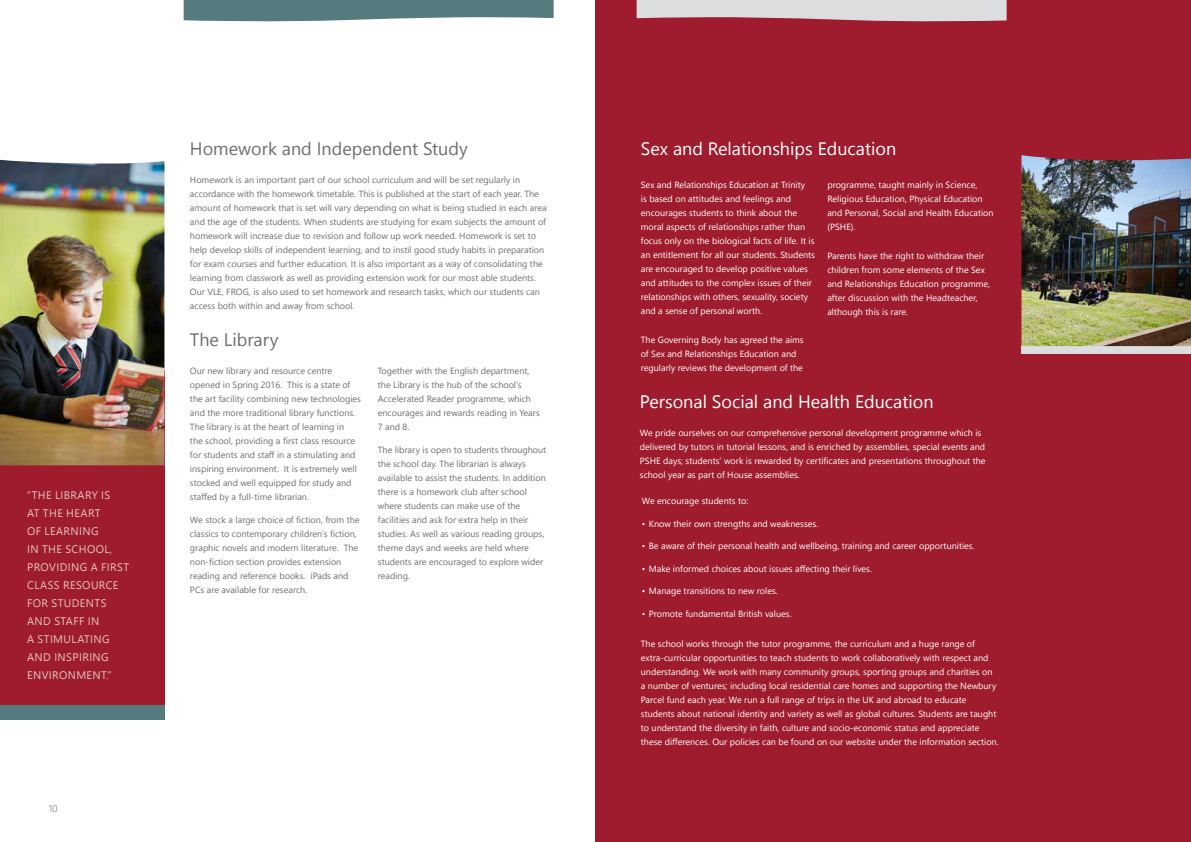
<style>
.page{position:relative;width:1191px;height:842px;background:#fff}
.page>*{position:absolute;margin:0;border:0;box-sizing:border-box;transform-origin:0 0}
.t1{font:18px "Segoe UI";color:#fff}
.t2{font:18px "Segoe UI";color:#6d6e71}
.t3{font:11px/18px "Segoe UI";letter-spacing:.035em;color:#e3c5bd}
.t4{font:300 10px "Segoe UI";color:#58595b}
.t5{font:9px/14px "Segoe UI";color:#fff}
.t6{font:9px/14px "Segoe UI";color:#6d6e71}
</style>
<div class="page">
<div style="left:0;top:370px;width:164px;height:349px;background:#9e1c2e"></div>
<div style="left:0;top:705px;width:164px;height:14px;background:#557b7f"></div>
<div style="left:595px;top:0;width:596px;height:842px;background:#9e1c2e"></div>
<div style="left:1021px;top:346px;width:170px;height:7px;background:#dcddde"></div>
<img style="left:1021px;top:155px;width:170px;height:191px">
<svg style="left:184px;top:0;width:369px;height:22px;background:#6a8b8e"></svg>
<svg style="left:636px;top:0;width:370px;height:22px;background:#d3c4c7"></svg>
<img style="left:0;top:160px;width:164px;height:305px">
<p class="t3" style="left:27px;top:486px;width:104px">“THE LIBRARY IS<br>AT THE HEART<br>OF LEARNING<br>IN THE SCHOOL,<br>PROVIDING A FIRST<br>CLASS RESOURCE<br>FOR STUDENTS<br>AND STAFF IN<br>A STIMULATING<br>AND INSPIRING<br>ENVIRONMENT.“</p>
<p class="t4" style="left:49px;top:801px;width:10px">10</p>
<h1 class="t2" style="left:190px;top:134px;width:279px">Homework and Independent Study</h1>
<p class="t6" style="left:190px;top:173px;width:358px">Homework is an important part of our school curriculum and will be set regularly in accordance with the homework timetable. This is published at the start of each year. The amount of homework that is set will vary depending on what is being studied in each area and the age of the students. When students are studying for exam subjects the amount of homework will increase due to revision and follow up work needed. Homework is set to help develop skills of independent learning, and to instil good study habits in preparation for exam courses and further education. It is also important as a way of consolidating the learning from classwork as well as providing extension work for our most able students.<br>Our VLE, FROG, is also used to set homework and research tasks, which our students can access both within and away from school.</p>
<h1 class="t2" style="left:190px;top:325px;width:90px">The Library</h1>
<p class="t6" style="left:190px;top:364px;width:173px">Our new library and resource centre opened in Spring 2016. This is a state of the art facility combining new technologies and the more traditional library functions.<br>The library is at the heart of learning in<br>the school, providing a first class resource for students and staff in a stimulating and inspiring environment. It is extremely well stocked and well equipped for study and staffed by a full-time librarian.</p>
<p class="t6" style="left:190px;top:512px;width:171px">We stock a large choice of fiction, from the classics to contemporary children’s fiction, graphic novels and modern literature. The non-fiction section provides extension reading and reference books. iPads and PCs are available for research.</p>
<p class="t6" style="left:378px;top:364px;width:164px">Together with the English department, the Library is the hub of the school’s<br>Accelerated Reader programme, which encourages and rewards reading in Years<br>7 and 8.</p>
<p class="t6" style="left:378px;top:442px;width:170px">The library is open to students throughout the school day. The librarian is always available to assist the students. In addition there is a homework club after school where students can make use of the facilities and ask for extra help in their studies. As well as various reading groups, theme days and weeks are held where students are encouraged to explore wider reading.</p>
<h1 class="t1" style="left:641px;top:134px;width:257px">Sex and Relationships Education</h1>
<p class="t5" style="left:641px;top:178px;width:176px">Sex and Relationships Education at Trinity<br>is based on attitudes and feelings and encourages students to think about the moral aspects of relationships rather than focus only on the biological facts of life. It is an entitlement for all our students. Students are encouraged to develop positive values and attitudes to the complex issues of their relationships with others, sexuality, society and a sense of personal worth.</p>
<p class="t5" style="left:641px;top:332px;width:164px">The Governing Body has agreed the aims of Sex and Relationships Education and regularly reviews the development of the</p>
<p class="t5" style="left:827px;top:178px;width:168px">programme, taught mainly in Science,<br>Religious Education, Physical Education and Personal, Social and Health Education (PSHE).</p>
<p class="t5" style="left:827px;top:248px;width:164px">Parents have the right to withdraw their children from some elements of the Sex and Relationships Education programme, after discussion with the Headteacher, although this is rare.</p>
<h1 class="t1" style="left:640px;top:387px;width:295px">Personal Social and Health Education</h1>
<p class="t5" style="left:640px;top:426px;width:347px">We pride ourselves on our comprehensive personal development programme which is delivered by tutors in tutorial lessons, and is enriched by assemblies, special events and PSHE days; students’ work is rewarded by certificates and presentations throughout the school year as part of House assemblies.</p>
<p class="t5" style="left:642px;top:494px;width:108px">We encourage students to:</p>
<p class="t5" style="left:642px;top:516px;width:178px">• Know their own strengths and weaknesses.</p>
<p class="t5" style="left:642px;top:539px;width:334px">• Be aware of their personal health and wellbeing, training and career opportunities.</p>
<p class="t5" style="left:642px;top:561px;width:232px">• Make informed choices about issues affecting their lives.</p>
<p class="t5" style="left:642px;top:584px;width:137px">• Manage transitions to new roles.</p>
<p class="t5" style="left:642px;top:606px;width:151px">• Promote fundamental British values.</p>
<p class="t5" style="left:641px;top:636px;width:359px">The school works through the tutor programme, the curriculum and a huge range of extra-curricular opportunities to teach students to work collaboratively with respect and understanding. We work with many community groups, sporting groups and charities on a number of ventures; including local residential care homes and supporting the Newbury Parcel fund each year. We run a full range of trips in the UK and abroad to educate students about national identity and variety as well as global cultures. Students are taught to understand the diversity in faith, culture and socio-economic status and appreciate these differences. Our policies can be found on our website under the information section.</p>
</div>
